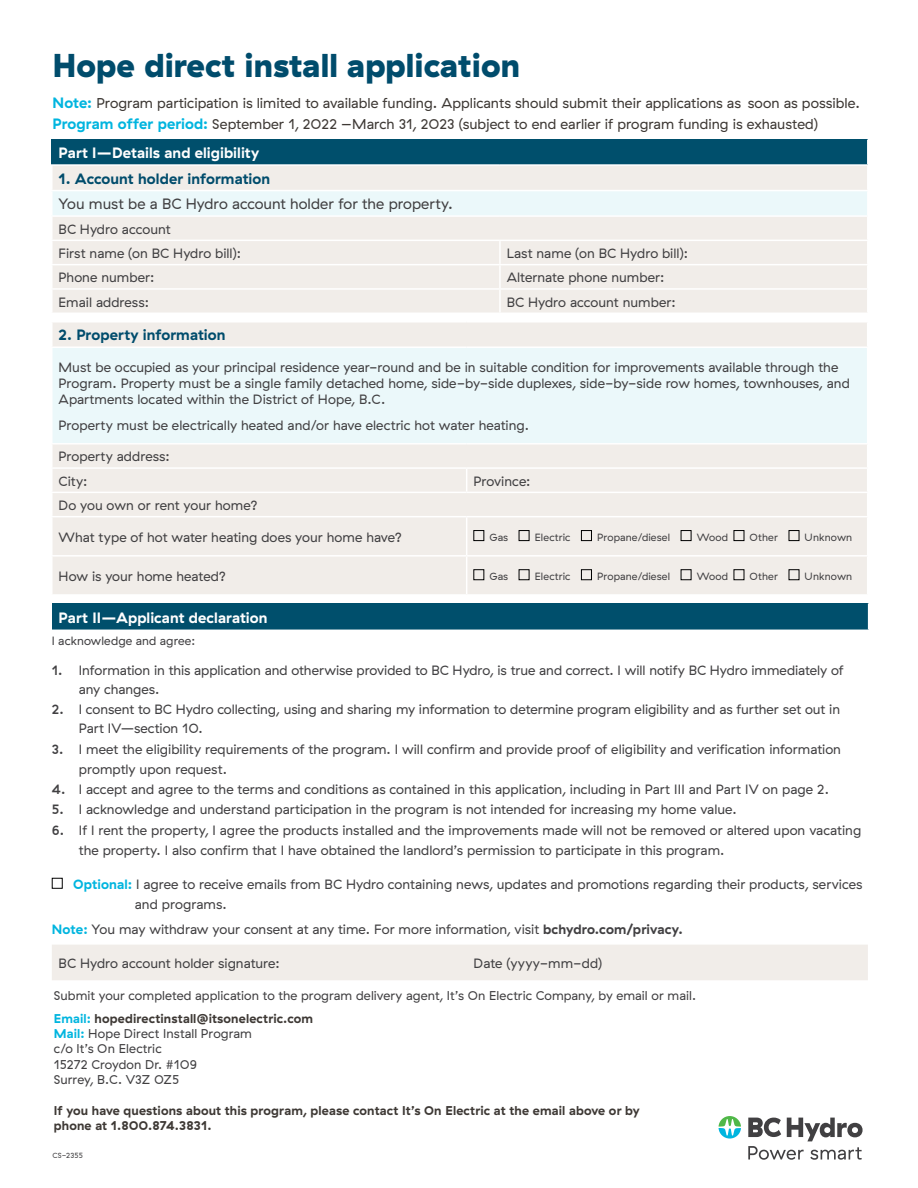
<style>
.page{position:relative;width:918px;height:1188px;background:#fff}
.page>*{position:absolute;margin:0;border:0;box-sizing:border-box;transform-origin:0 0}
.t1{font:900 33px "GT Haptik";color:#004c6c}
.t2{font:700 15px "GT Haptik";letter-spacing:.005em;color:#fff}
.t3{font:700 15px "GT Haptik";color:#004c6c}
.t4{font:15px "GT Haptik";color:#414042}
.t5{font:14.25px/21px "GT Haptik";color:#3e3935}
.t6{font:13.5px/20.2px "GT Haptik";color:#414042}
.t7{font:12.75px/15.3px "GT Haptik";letter-spacing:.005em;color:#414042}
.t8{font:700 12.75px/15.3px "GT Haptik";letter-spacing:.01em;color:#3e3935}
.t9{font:12px "GT Haptik";letter-spacing:.01em;color:#414042}
.t10{font:10.5px "GT Haptik";letter-spacing:.015em;color:#414042}
.t11{font:7.5px "GT Haptik";letter-spacing:.025em;color:#414042}
.s1{font-weight:700;font-size:15px;color:#00b5df}
.s2{font-weight:500}
.s3{font-weight:700;color:#00b5df}
.s4{font-weight:700}
.s5{font-weight:700;color:#3e3935}
</style>
<div class="page">
<div style="left:52px;top:140px;width:816px;height:25px;background:#004f6c"></div>
<div style="left:52px;top:166px;width:815px;height:147px;background:#f1ede9"></div>
<div style="left:52px;top:191px;width:816px;height:25px;background:#ebf8fa"></div>
<hr style="left:867px;top:140px;width:2px;height:24px;background:#fff">
<hr style="left:51px;top:164px;width:449px;height:2px;background:#fff">
<hr style="left:500px;top:164px;width:369px;height:2px;background:#fff">
<hr style="left:51px;top:190px;width:449px;height:1px;background:#fff">
<hr style="left:500px;top:190px;width:369px;height:1px;background:#fff">
<hr style="left:867px;top:191px;width:2px;height:24px;background:#fff">
<hr style="left:51px;top:215px;width:449px;height:2px;background:#fff">
<hr style="left:500px;top:215px;width:369px;height:2px;background:#fff">
<hr style="left:51px;top:240px;width:449px;height:1px;background:#fff">
<hr style="left:500px;top:240px;width:369px;height:1px;background:#fff">
<hr style="left:499px;top:241px;width:2px;height:23px;background:#fff">
<hr style="left:51px;top:264px;width:449px;height:1px;background:#fff">
<hr style="left:500px;top:264px;width:369px;height:1px;background:#fff">
<hr style="left:499px;top:265px;width:2px;height:23px;background:#fff">
<hr style="left:51px;top:288px;width:449px;height:2px;background:#fff">
<hr style="left:500px;top:288px;width:369px;height:2px;background:#fff">
<hr style="left:499px;top:290px;width:2px;height:23px;background:#fff">
<svg style="left:719px;top:1116px;width:22px;height:23px"></svg>
<svg style="left:748px;top:1118px;width:115px;height:42px"></svg>
<div style="left:52px;top:322px;width:815px;height:272px;background:#f1ede9"></div>
<div style="left:52px;top:347px;width:816px;height:97px;background:#ebf8fa"></div>
<hr style="left:51px;top:346px;width:416px;height:2px;background:#fff">
<hr style="left:467px;top:346px;width:401px;height:2px;background:#fff">
<hr style="left:867px;top:348px;width:1px;height:95px;background:#fff">
<hr style="left:51px;top:443px;width:416px;height:2px;background:#fff">
<hr style="left:467px;top:443px;width:401px;height:2px;background:#fff">
<hr style="left:51px;top:467px;width:416px;height:2px;background:#fff">
<hr style="left:467px;top:467px;width:401px;height:2px;background:#fff">
<svg style="left:466px;top:469px;width:1px;height:23px"></svg>
<hr style="left:51px;top:492px;width:416px;height:1px;background:#fff">
<hr style="left:467px;top:492px;width:401px;height:1px;background:#fff">
<hr style="left:51px;top:516px;width:416px;height:1px;background:#fff">
<hr style="left:51px;top:555px;width:416px;height:2px;background:#fff">
<hr style="left:467px;top:516px;width:401px;height:1px;background:#fff">
<hr style="left:466px;top:517px;width:1px;height:38px;background:#fff">
<hr style="left:467px;top:555px;width:401px;height:2px;background:#fff">
<hr style="left:466px;top:557px;width:1px;height:37px;background:#fff">
<div style="left:473px;top:530px;width:11px;height:11px;border:1px solid #000"></div>
<div style="left:519px;top:530px;width:10px;height:11px;border:1px solid #000"></div>
<div style="left:581px;top:530px;width:11px;height:11px;border:1px solid #000"></div>
<div style="left:681px;top:530px;width:10px;height:11px;border:1px solid #000"></div>
<div style="left:734px;top:530px;width:10px;height:11px;border:1px solid #000"></div>
<div style="left:789px;top:530px;width:10px;height:11px;border:1px solid #000"></div>
<div style="left:473px;top:569px;width:11px;height:11px;border:1px solid #000"></div>
<div style="left:519px;top:569px;width:10px;height:11px;border:1px solid #000"></div>
<div style="left:581px;top:569px;width:11px;height:11px;border:1px solid #000"></div>
<div style="left:681px;top:569px;width:10px;height:11px;border:1px solid #000"></div>
<div style="left:734px;top:569px;width:10px;height:11px;border:1px solid #000"></div>
<div style="left:789px;top:569px;width:10px;height:11px;border:1px solid #000"></div>
<div style="left:52px;top:603px;width:817px;height:27px;background:#004f6c"></div>
<svg style="left:868px;top:603px;width:1px;height:27px"></svg>
<div style="left:52px;top:878px;width:11px;height:11px;border:1px solid #000"></div>
<div style="left:52px;top:945px;width:816px;height:35px;background:#f1ede9"></div>
<h1 class="t1" style="left:52px;top:44px;width:469px">Hope direct install application</h1>
<p class="t5" style="left:52px;top:92px;width:809px"><span class="s1">Note:</span> Program participation is limited to available funding. Applicants should submit their applications as soon as possible.<br><span class="s1">Program offer period:</span> September 1, 2022 –March 31, 2023 (subject to end earlier if program funding is exhausted)</p>
<p class="t2" style="left:58px;top:144px;width:202px">Part I—Details and eligibility</p>
<p class="t3" style="left:58px;top:169px;width:213px">1. Account holder information</p>
<p class="t4" style="left:58px;top:195px;width:396px">You must be a BC Hydro account holder for the property.</p>
<p class="t6" style="left:58px;top:217px;width:184px;line-height:24.3px">BC Hydro account<br>First name (on BC Hydro bill):</p>
<p class="t6" style="left:507px;top:243px;width:183px">Last name (on BC Hydro bill):</p>
<p class="t6" style="left:58px;top:268px;width:97px">Phone number:</p>
<p class="t6" style="left:507px;top:268px;width:159px">Alternate phone number:</p>
<p class="t6" style="left:58px;top:292px;width:92px">Email address:</p>
<p class="t6" style="left:507px;top:292px;width:171px">BC Hydro account number:</p>
<p class="t3" style="left:58px;top:326px;width:169px">2. Property information</p>
<p class="t6" style="left:58px;top:359px;width:793px;line-height:16.2px">Must be occupied as your principal residence year-round and be in suitable condition for improvements available through the<br>Program. Property must be a single family detached home, side-by-side duplexes, side-by-side row homes, townhouses, and<br>Apartments located within the District of Hope, B.C.</p>
<p class="t6" style="left:58px;top:416px;width:472px">Property must be electrically heated and/or have electric hot water heating.</p>
<p class="t6" style="left:58px;top:445px;width:113px;line-height:24.3px">Property address:<br>City:</p>
<p class="t6" style="left:473px;top:471px;width:59px">Province:</p>
<p class="t6" style="left:58px;top:495px;width:201px">Do you own or rent your home?</p>
<p class="t6" style="left:58px;top:527px;width:345px">What type of hot water heating does your home have?</p>
<p class="t10" style="left:489px;top:531px;width:20px">Gas</p>
<p class="t10" style="left:535px;top:531px;width:37px">Electric</p>
<p class="t10" style="left:597px;top:531px;width:75px">Propane/diesel</p>
<p class="t10" style="left:697px;top:531px;width:33px">Wood</p>
<p class="t10" style="left:750px;top:531px;width:30px">Other</p>
<p class="t10" style="left:805px;top:531px;width:49px">Unknown</p>
<p class="t6" style="left:58px;top:566px;width:169px">How is your home heated?</p>
<p class="t10" style="left:489px;top:570px;width:20px">Gas</p>
<p class="t10" style="left:535px;top:570px;width:37px">Electric</p>
<p class="t10" style="left:597px;top:570px;width:75px">Propane/diesel</p>
<p class="t10" style="left:697px;top:570px;width:33px">Wood</p>
<p class="t10" style="left:750px;top:570px;width:30px">Other</p>
<p class="t10" style="left:805px;top:570px;width:49px">Unknown</p>
<p class="t2" style="left:59px;top:608px;width:211px">Part II—Applicant declaration</p>
<p class="t9" style="left:52px;top:634px;width:145px">I acknowledge and agree:</p>
<p class="t6" style="left:79px;top:661px;width:766px;line-height:19.5px;text-indent:-27px"><span class="s2">1.</span> Information in this application and otherwise provided to BC Hydro, is true and correct. I will notify BC Hydro immediately of any changes.</p>
<p class="t6" style="left:79px;top:700px;width:763px;line-height:19.5px;text-indent:-27px"><span class="s2">2.</span> I consent to BC Hydro collecting, using and sharing my information to determine program eligibility and as further set out in<br>Part IV—section 10.</p>
<p class="t6" style="left:79px;top:739px;width:764px;text-indent:-27px"><span class="s2">3.</span> I meet the eligibility requirements of the program. I will confirm and provide proof of eligibility and verification information promptly upon request.</p>
<p class="t6" style="left:52px;top:779px;width:779px"><span class="s2">4.</span> I accept and agree to the terms and conditions as contained in this application, including in Part III and Part IV on page 2.</p>
<p class="t6" style="left:52px;top:800px;width:686px"><span class="s2">5.</span> I acknowledge and understand participation in the program is not intended for increasing my home value.</p>
<p class="t6" style="left:79px;top:820px;width:784px;text-indent:-27px"><span class="s2">6.</span> If I rent the property, I agree the products installed and the improvements made will not be removed or altered upon vacating the property. I also confirm that I have obtained the landlord’s permission to participate in this program.</p>
<p class="t6" style="left:135px;top:874px;width:729px;text-indent:-62px"><span class="s3">Optional:</span> I agree to receive emails from BC Hydro containing news, updates and promotions regarding their products, services and programs.</p>
<p class="t6" style="left:52px;top:919px;width:633px"><span class="s3">Note:</span> You may withdraw your consent at any time. For more information, visit <span class="s4">bchydro.com/privacy.</span></p>
<p class="t6" style="left:59px;top:953px;width:223px">BC Hydro account holder signature:</p>
<p class="t6" style="left:474px;top:953px;width:130px">Date (yyyy-mm-dd)</p>
<p class="t7" style="left:54px;top:985px;width:644px;line-height:22.5px">Submit your completed application to the program delivery agent, It’s On Electric Company, by email or mail.<br><span class="s3">Email:</span> <span class="s5">hopedirectinstall@itsonelectric.com</span></p>
<p class="t7" style="left:54px;top:1026px;width:200px"><span class="s3">Mail:</span> Hope Direct Install Program c/o It’s On Electric<br>15272 Croydon Dr. #109<br>Surrey, B.C. V3Z 0Z5</p>
<p class="t8" style="left:54px;top:1103px;width:587px">If you have questions about this program, please contact It’s On Electric at the email above or by phone at 1.800.874.3831.</p>
<p class="t11" style="left:52px;top:1151px;width:32px">CS-2355</p>
</div>
